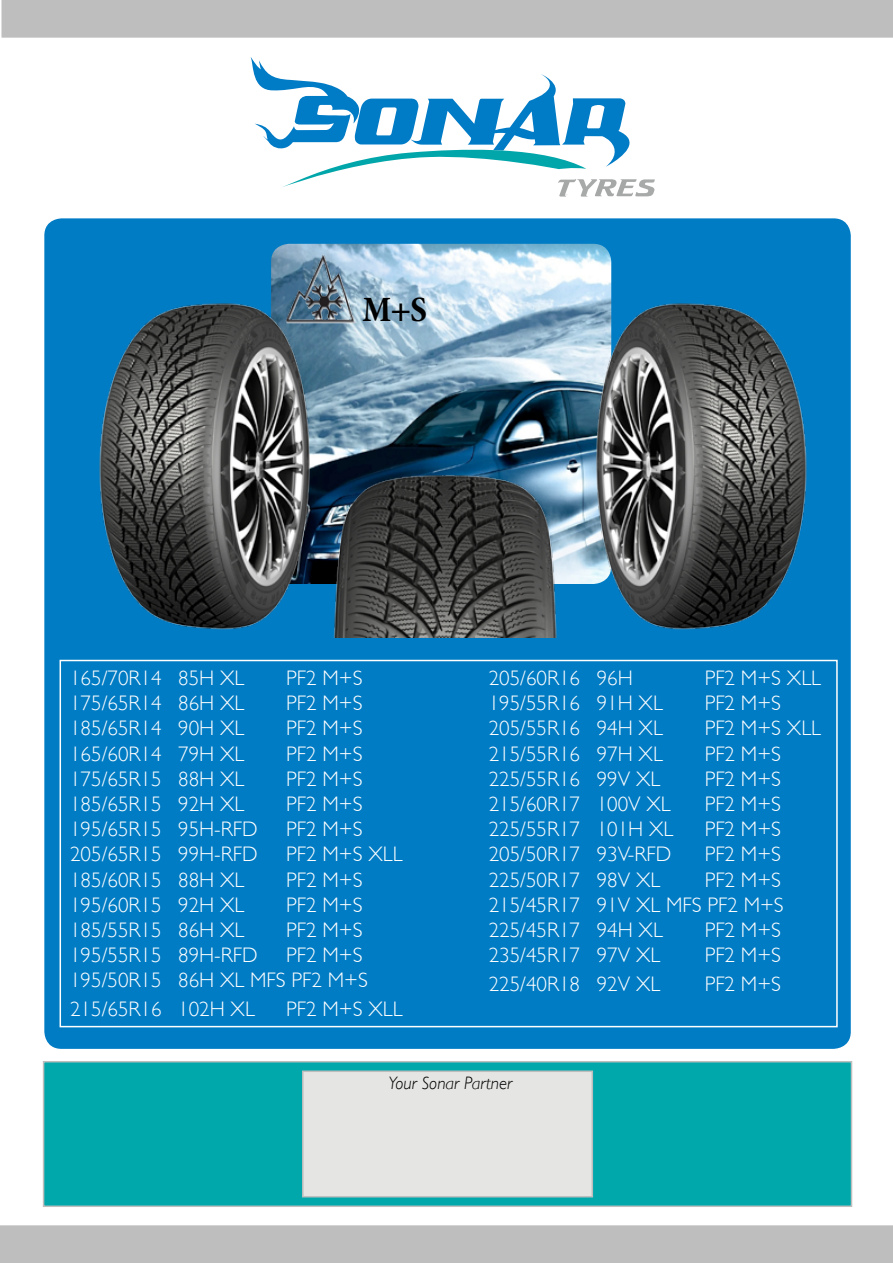
<style>
.page{position:relative;width:893px;height:1263px;background:#fff}
.page>*{position:absolute;margin:0;border:0;box-sizing:border-box;transform-origin:0 0}
.t1{font:700 condensed 36px "Minion Pro";color:#000}
.t2{font:300 21px/25.2px "Gill Sans";color:#fff;text-align:right}
.t3{font:italic 300 18px "Gill Sans";color:#000}
</style>
<div class="page">
<div style="left:44px;top:218px;width:807px;height:831px;background:#007cc5;border-radius:18px"></div>
<img style="left:271px;top:244px;width:340px;height:221px">
<img style="left:285px;top:254px;width:71px;height:46px">
<div style="left:2px;top:0;width:891px;height:38px;background:#bebebe"></div>
<div style="left:0;top:1226px;width:892px;height:36px;background:#bebebe"></div>
<div style="left:0;top:1225px;width:893px;height:38px;border:2px solid #bebebe"></div>
<div style="left:44px;top:1062px;width:807px;height:144px;background:#00a8ac"></div>
<div style="left:43px;top:1061px;width:809px;height:146px;border:2px solid #bebebe"></div>
<svg style="left:250px;top:57px;width:405px;height:140px"></svg>
<img style="left:99px;top:300px;width:272px;height:330px">
<div style="left:302px;top:1070px;width:291px;height:127px;background:#e5e5e4;border:2px solid #bebebe"></div>
<img style="left:306px;top:465px;width:251px;height:172px">
<div style="left:60px;top:660px;width:778px;height:367px;border:2px solid #fff"></div>
<img style="left:535px;top:300px;width:272px;height:331px">
<h1 class="t1" style="left:362px;top:285px;width:66px">M + S</h1>
<p class="t2" style="left:70px;top:664px;width:176px">165/70R14 85H XL</p>
<p class="t2" style="left:286px;top:664px;width:78px">PF2 M+S</p>
<p class="t2" style="left:70px;top:690px;width:176px">175/65R14 86H XL</p>
<p class="t2" style="left:286px;top:690px;width:78px">PF2 M+S</p>
<p class="t2" style="left:70px;top:715px;width:176px">185/65R14 90H XL</p>
<p class="t2" style="left:286px;top:715px;width:78px">PF2 M+S</p>
<p class="t2" style="left:70px;top:740px;width:176px">165/60R14 79H XL</p>
<p class="t2" style="left:286px;top:740px;width:78px">PF2 M+S</p>
<p class="t2" style="left:70px;top:765px;width:176px">175/65R15 88H XL</p>
<p class="t2" style="left:286px;top:765px;width:78px">PF2 M+S</p>
<p class="t2" style="left:70px;top:790px;width:176px">185/65R15 92H XL</p>
<p class="t2" style="left:286px;top:790px;width:78px">PF2 M+S</p>
<p class="t2" style="left:70px;top:816px;width:189px">195/65R15 95H-RFD</p>
<p class="t2" style="left:286px;top:816px;width:78px">PF2 M+S</p>
<p class="t2" style="left:70px;top:841px;width:189px">205/65R15 99H-RFD</p>
<p class="t2" style="left:286px;top:841px;width:118px">PF2 M+S XLL</p>
<p class="t2" style="left:70px;top:866px;width:176px">185/60R15 88H XL</p>
<p class="t2" style="left:286px;top:866px;width:78px">PF2 M+S</p>
<p class="t2" style="left:70px;top:891px;width:176px">195/60R15 92H XL</p>
<p class="t2" style="left:286px;top:891px;width:78px">PF2 M+S</p>
<p class="t2" style="left:70px;top:916px;width:176px">185/55R15 86H XL</p>
<p class="t2" style="left:286px;top:916px;width:78px">PF2 M+S</p>
<p class="t2" style="left:70px;top:942px;width:189px">195/55R15 89H-RFD</p>
<p class="t2" style="left:70px;top:942px;width:299px">PF2 M+S<br>195/50R15 86H XL MFS PF2 M+S</p>
<p class="t2" style="left:70px;top:996px;width:186px">215/65R16 102H XL</p>
<p class="t2" style="left:286px;top:996px;width:118px">PF2 M+S XLL</p>
<p class="t2" style="left:489px;top:664px;width:146px">205/60R16 96H</p>
<p class="t2" style="left:705px;top:664px;width:118px">PF2 M+S XLL</p>
<p class="t2" style="left:489px;top:690px;width:176px">195/55R16 91H XL</p>
<p class="t2" style="left:705px;top:690px;width:78px">PF2 M+S</p>
<p class="t2" style="left:489px;top:715px;width:176px">205/55R16 94H XL</p>
<p class="t2" style="left:705px;top:715px;width:118px">PF2 M+S XLL</p>
<p class="t2" style="left:489px;top:740px;width:176px">215/55R16 97H XL</p>
<p class="t2" style="left:705px;top:740px;width:78px">PF2 M+S</p>
<p class="t2" style="left:489px;top:765px;width:173px">225/55R16 99V XL</p>
<p class="t2" style="left:705px;top:765px;width:78px">PF2 M+S</p>
<p class="t2" style="left:489px;top:790px;width:184px">215/60R17 100V XL</p>
<p class="t2" style="left:705px;top:790px;width:78px">PF2 M+S</p>
<p class="t2" style="left:489px;top:816px;width:186px">225/55R17 101H XL</p>
<p class="t2" style="left:705px;top:816px;width:78px">PF2 M+S</p>
<p class="t2" style="left:489px;top:841px;width:184px">205/50R17 93V-RFD</p>
<p class="t2" style="left:705px;top:841px;width:78px">PF2 M+S</p>
<p class="t2" style="left:489px;top:866px;width:173px">225/50R17 98V XL</p>
<p class="t2" style="left:489px;top:866px;width:297px;text-align:left;text-indent:216px">PF2 M+S<br>215/45R17 91V XL MFS PF2 M+S<br>225/45R17 94H XL</p>
<p class="t2" style="left:705px;top:916px;width:78px">PF2 M+S</p>
<p class="t2" style="left:489px;top:942px;width:173px">235/45R17 97V XL</p>
<p class="t2" style="left:705px;top:942px;width:78px">PF2 M+S</p>
<p class="t2" style="left:489px;top:970px;width:173px">225/40R18 92V XL</p>
<p class="t2" style="left:705px;top:970px;width:78px">PF2 M+S</p>
<p class="t3" style="left:388px;top:1073px;width:125px">Your Sonar Partner</p>
</div>
